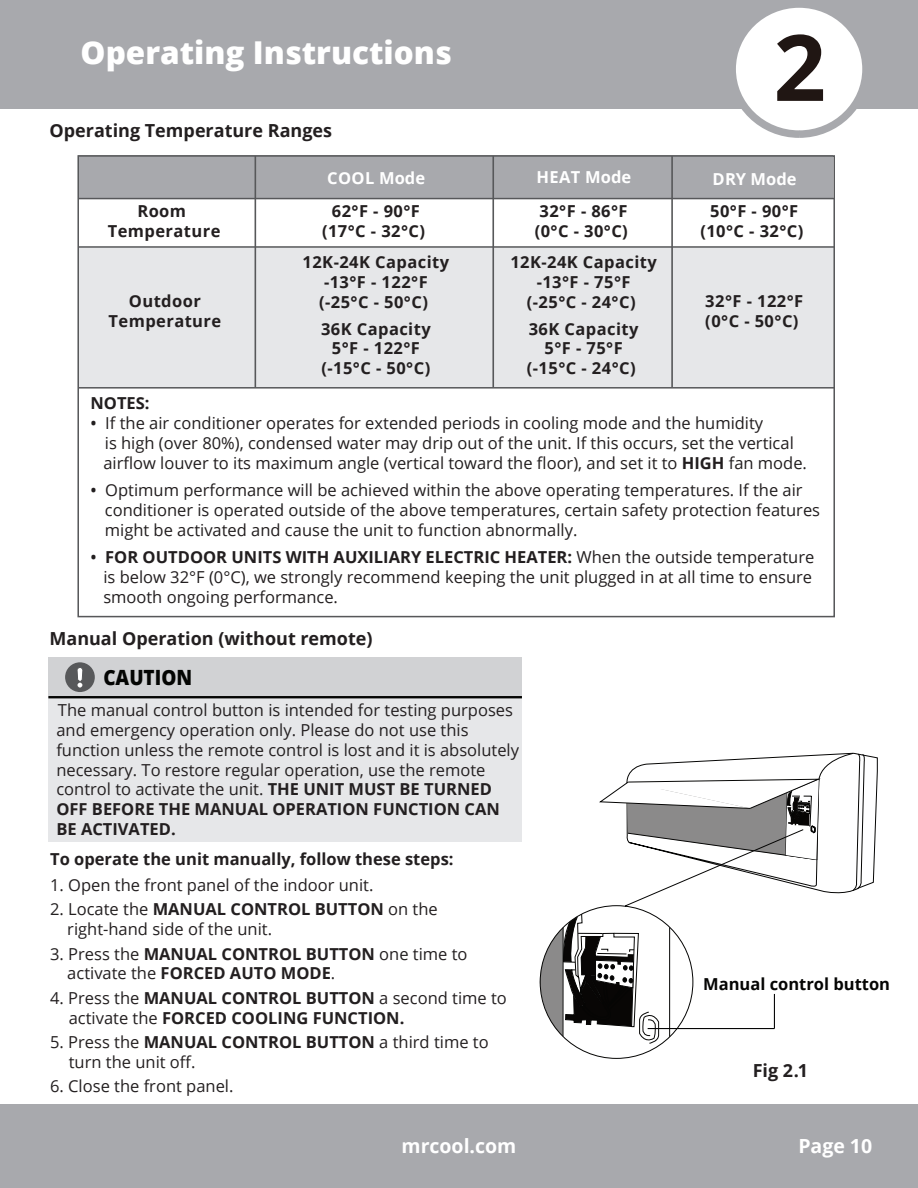
<style>
.page{position:relative;width:918px;height:1188px;background:#fff}
.page>*{position:absolute;margin:0;border:0;box-sizing:border-box;transform-origin:0 0}
.t1{font:700 91.8px "Open Sans";color:#201613}
.t2{font:800 31.5px "Open Sans";color:#fff}
.t3{font:800 21px "Open Sans";color:#040503;scale:.9 1}
.t4{font:700 19.5px "Open Sans";color:#fff}
.t5{font:700 18px "Open Sans";color:#231f20}
.t6{font:16.5px/19.8px "Open Sans";color:#221e1f}
.t7{font:16.5px/19.8px "Open Sans";color:#231f20}
.t8{font:700 16.5px/19.8px "Open Sans";letter-spacing:.025em;color:#231f20;text-align:center}
.t9{font:700 16.5px/19.8px "Open Sans";color:#231f20}
.t10{font:700 16.5px "Open Sans";color:#fff}
.t11{font:700 16.5px "Open Sans";color:#050504}
.t12{font:700 16.5px "Open Sans";color:#221e1f}
.s1{font-weight:600}
.s2{font-weight:700}
.s3{font-weight:400}
</style>
<div class="page">
<div style="left:0;top:1104px;width:918px;height:84px;background:#a8a9ad"></div>
<div style="left:48px;top:698px;width:474px;height:143px;background:#e6e7e9"></div>
<div style="left:48px;top:657px;width:474px;height:41px;background:#d1d2d4"></div>
<div style="left:0;top:1px;width:918px;height:108px;background:#a8a9ad"></div>
<div style="left:728px;top:0;width:142px;height:138px;background:#fff;border:8px solid #a8a9ad;border-radius:50%"></div>
<div style="left:78px;top:247px;width:756px;height:141px;background:#e6e7e9"></div>
<div style="left:78px;top:155px;width:755px;height:44px;background:#a8a9ad"></div>
<hr style="left:671px;top:156px;width:2px;height:232px;background:#57585a">
<hr style="left:492px;top:156px;width:2px;height:232px;background:#57585a">
<hr style="left:255px;top:156px;width:1px;height:232px;background:#57585a">
<hr style="left:78px;top:387px;width:756px;height:2px;background:#57585a">
<hr style="left:78px;top:246px;width:756px;height:2px;background:#57585a">
<hr style="left:78px;top:198px;width:756px;height:1px;background:#57585a">
<div style="left:77px;top:155px;width:758px;height:462px;border:2px solid #57585a"></div>
<svg style="left:820px;top:755px;width:58px;height:139px"></svg>
<svg style="left:599px;top:753px;width:266px;height:138px"></svg>
<svg style="left:540px;top:829px;width:264px;height:230px"></svg>
<div style="left:65px;top:662px;width:30px;height:30px;background:#57585a;border-radius:50%"></div>
<svg style="left:77px;top:668px;width:6px;height:20px"></svg>
<hr style="left:48px;top:696px;width:474px;height:2px;background:#040503">
<h2 class="t2" style="left:81px;top:28px;width:373px">Operating Instructions</h2>
<p class="t5" style="left:50px;top:118px;width:284px">Operating Temperature Ranges</p>
<h1 class="t1" style="left:774px;top:3px;width:54px">2</h1>
<p class="t10" style="left:327px;top:166px;width:100px">COOL Mode</p>
<p class="t10" style="left:536px;top:165px;width:96px">HEAT Mode</p>
<p class="t10" style="left:712px;top:167px;width:86px">DRY Mode</p>
<p class="t8" style="left:108px;top:201px;width:114px">Room<br>Temperature</p>
<p class="t8" style="left:322px;top:201px;width:105px">62°F - 90°F (17°C - 32°C)</p>
<p class="t8" style="left:303px;top:252px;width:148px">12K-24K Capacity -13°F - 122°F (-25°C - 50°C)</p>
<p class="t8" style="left:109px;top:291px;width:114px">Outdoor<br>Temperature</p>
<p class="t8" style="left:321px;top:318px;width:111px">36K Capacity<br>5°F - 122°F (-15°C - 50°C)</p>
<p class="t8" style="left:535px;top:201px;width:95px;text-align:left">32°F - 86°F (0°C - 30°C)</p>
<p class="t8" style="left:700px;top:201px;width:105px">50°F - 90°F (10°C - 32°C)</p>
<p class="t8" style="left:510px;top:252px;width:148px">12K-24K Capacity -13°F - 75°F (-25°C - 24°C)</p>
<p class="t8" style="left:527px;top:318px;width:113px">36K Capacity<br>5°F - 75°F (-15°C - 24°C)</p>
<p class="t8" style="left:705px;top:291px;width:99px;text-align:left">32°F - 122°F (0°C - 50°C)</p>
<p class="t12" style="left:90px;top:392px;width:61px">NOTES:</p>
<p class="t6" style="left:103px;top:413px;width:705px;text-indent:-13px"><span class="s1">•</span> If the air conditioner operates for extended periods in cooling mode and the humidity<br>is high (over 80%), condensed water may drip out of the unit. If this occurs, set the vertical airflow louver to its maximum angle (vertical toward the floor), and set it to <span class="s2">HIGH</span> fan mode.</p>
<p class="t6" style="left:105px;top:480px;width:717px;text-indent:-14px"><span class="s1">•</span> Optimum performance will be achieved within the above operating temperatures. If the air conditioner is operated outside of the above temperatures, certain safety protection features might be activated and cause the unit to function abnormally.</p>
<p class="t6" style="left:103px;top:547px;width:713px;text-indent:-13px"><span class="s1">•</span> <span class="s2">FOR OUTDOOR UNITS WITH AUXILIARY ELECTRIC HEATER:</span> When the outside temperature is below 32°F (0°C), we strongly recommend keeping the unit plugged in at all time to ensure smooth ongoing performance.</p>
<p class="t5" style="left:50px;top:626px;width:325px">Manual Operation (without remote)</p>
<p class="t3" style="left:103px;top:662px;width:100px">CAUTION</p>
<p class="t7" style="left:56px;top:700px;width:464px">The manual control button is intended for testing purposes and emergency operation only. Please do not use this function unless the remote control is lost and it is absolutely necessary. To restore regular operation, use the remote control to activate the unit. <span class="s2">THE UNIT MUST BE TURNED OFF BEFORE THE MANUAL OPERATION FUNCTION CAN BE ACTIVATED.</span></p>
<p class="t9" style="left:50px;top:849px;width:405px">To operate the unit manually, follow these steps:</p>
<p class="t7" style="left:50px;top:875px;width:325px">1. Open the front panel of the indoor unit.</p>
<p class="t7" style="left:67px;top:899px;width:372px;text-indent:-17px">2. Locate the <span class="s2">MANUAL CONTROL BUTTON</span> on the right-hand side of the unit.</p>
<p class="t9" style="left:67px;top:943px;width:402px;text-indent:-17px"><span class="s3">3. Press the</span> MANUAL CONTROL BUTTON <span class="s3">one time to activate the</span> FORCED AUTO MODE<span class="s3">.</span></p>
<p class="t9" style="left:69px;top:987px;width:440px;text-indent:-19px"><span class="s3">4. Press the</span> MANUAL CONTROL BUTTON <span class="s3">a second time to activate the</span> FORCED COOLING FUNCTION.</p>
<p class="t7" style="left:69px;top:1031px;width:421px;text-indent:-19px">5. Press the <span class="s2">MANUAL CONTROL BUTTON</span> a third time to turn the unit off.</p>
<p class="t7" style="left:50px;top:1076px;width:185px">6. Close the front panel.</p>
<p class="t4" style="left:402px;top:1132px;width:116px">mrcool.com</p>
<p class="t11" style="left:703px;top:973px;width:188px">Manual control button</p>
<p class="t5" style="left:753px;top:1058px;width:57px">Fig 2.1</p>
<p class="t4" style="left:798px;top:1132px;width:75px">Page 10</p>
</div>
